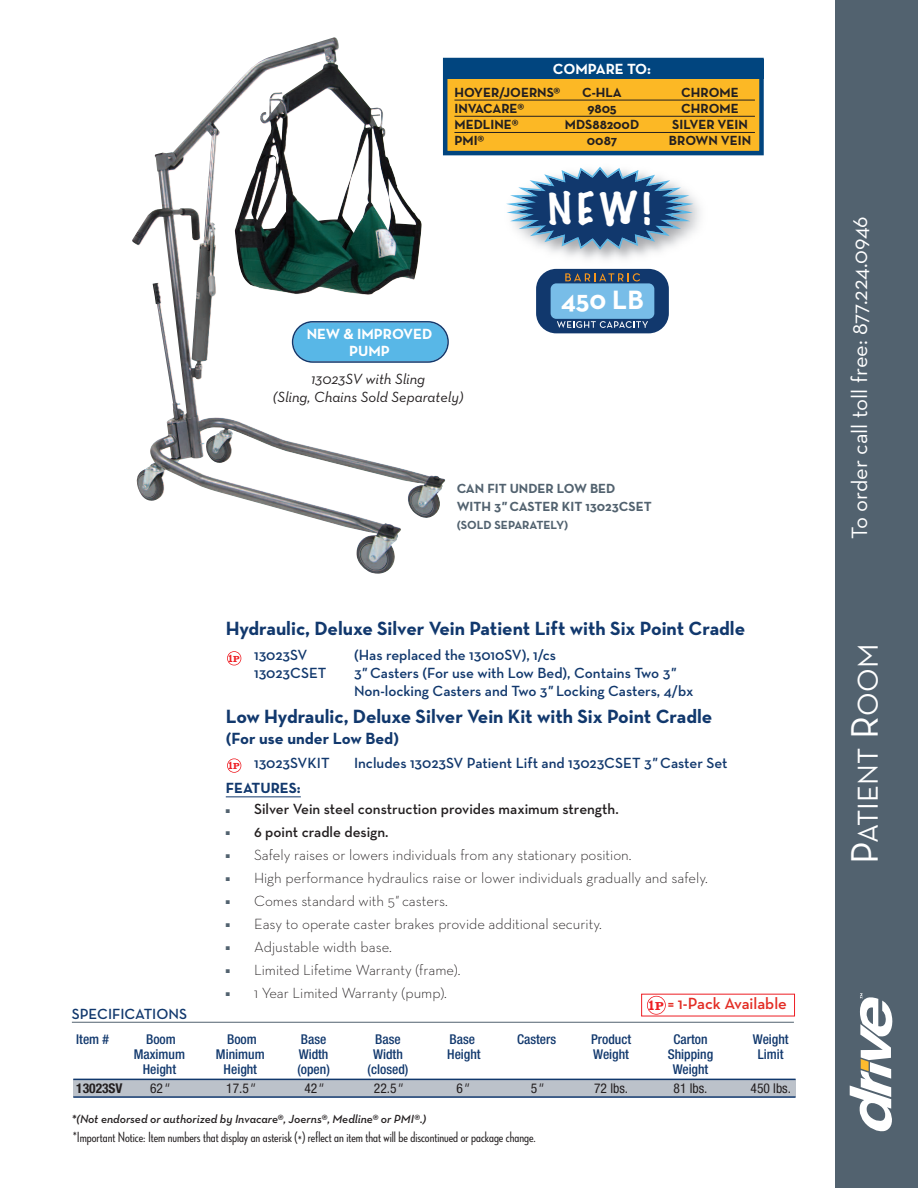
<style>
.page{position:relative;width:918px;height:1188px;background:#fff}
.page>*{position:absolute;margin:0;border:0;box-sizing:border-box;transform-origin:0 0}
.t1{font:100 40.2px "Marker Felt";color:#fff}
.t2{font:29.25px "Neutra Text";color:#fff}
.t3{font:700 27px "Neutra Text";color:#fff}
.t4{font:22.5px "Neutra Text";color:#fff}
.t5{font:700 19.5px "Neutra Text";color:#11386d}
.t6{font:700 16.5px "Neutra Text";color:#11386d}
.t7{font:600 16.5px "Neutra Text";color:#e32d25}
.t8{font:300 15px "Neutra Text";color:#231f20}
.t9{font:600 15px/18px "Neutra Text";color:#11386d}
.t10{font:15px "Neutraface Condensed Medium Alt";color:#231f20}
.t11{font:600 15px "Neutra Text";color:#231f20}
.t12{font:italic 15px/18px "Neutra Text";color:#231f20;text-align:center}
.t13{font:700 15px/16.5px "Neutra Text";color:#fff;text-align:center}
.t14{font:700 15px "Neutra Text";color:#11386d}
.t15{font:500 condensed 13.5px "Helvetica Neue";color:#11386d}
.t16{font:700 13.5px "Neutra Text";color:#231f20}
.t17{font:700 13.5px/18px "Neutra Text";color:#52626f}
.t18{font:condensed 13.5px "Helvetica Neue";color:#231f20}
.t19{font:700 condensed 13.5px "Helvetica Neue";color:#231f20}
.t20{font:italic 600 12px "Neutra Text";color:#231f20}
.t21{font:700 12px "Neutra Text";color:#52626f}
.t22{font:700 11.85px "Clarendon";color:#ee1e24;scale:.77 1}
.s1{font-style:italic}
.s2{color:#52626f}
.s3{font-size:9.15px}
.s4{font-family:"Clarendon";font-weight:700;font-size:15.6px;color:#ee1e24}
.s5{font-family:"Clarendon";font-weight:700;font-size:12px;color:#ee1e24}
.s6{font-size:39px}
</style>
<div class="page">
<div style="left:74px;top:1080px;width:722px;height:17px;background:#bcc2ca"></div>
<hr style="left:73px;top:1079px;width:723px;height:1px;background:#11386d">
<hr style="left:73px;top:1096px;width:723px;height:2px;background:#11386d">
<hr style="left:72px;top:1022px;width:722px;height:1px;background:#52626f">
<hr style="left:226px;top:796px;width:75px;height:1px;background:#11386d">
<img style="left:132px;top:37px;width:290px;height:537px">
<svg style="left:292px;top:321px;width:157px;height:42px;background:#5eb1de"></svg>
<div style="left:443px;top:68px;width:318px;height:83px;background:#fcb825"></div>
<div style="left:443px;top:60px;width:320px;height:19px;background:#01457f"></div>
<div style="left:443px;top:58px;width:321px;height:97px;border:4px solid #01457f"></div>
<hr style="left:454px;top:100px;width:301px;height:1px;background:#231f20">
<hr style="left:454px;top:116px;width:301px;height:1px;background:#231f20">
<hr style="left:454px;top:132px;width:301px;height:1px;background:#231f20">
<div style="left:647px;top:996px;width:19px;height:19px;border:2px solid #ee1e24;border-radius:50%"></div>
<div style="left:836px;top:0;width:82px;height:1188px;background:#52626f"></div>
<svg style="left:850px;top:993px;width:43px;height:138px"></svg>
<svg style="left:506px;top:167px;width:187px;height:83px"></svg>
<div style="left:227px;top:651px;width:14px;height:14px;border:2px solid #ee1e24;border-radius:50%"></div>
<div style="left:227px;top:758px;width:14px;height:15px;border:2px solid #ee1e24;border-radius:50%"></div>
<div style="left:536px;top:269px;width:133px;height:64px;background:#11386d;border-radius:20px"></div>
<div style="left:551px;top:283px;width:103px;height:36px;background:#78bde8;border-radius:6px"></div>
<svg style="left:557px;top:321px;width:91px;height:7px"></svg>
<svg style="left:565px;top:273px;width:75px;height:8px"></svg>
<p class="t13" style="left:553px;top:60px;width:100px">COMPARE TO:</p>
<p class="t16" style="left:454px;top:84px;width:107px">HOYER/JOERNS®</p>
<p class="t16" style="left:582px;top:84px;width:41px">C-HLA</p>
<p class="t16" style="left:681px;top:84px;width:59px">CHROME</p>
<p class="t16" style="left:454px;top:100px;width:71px">INVACARE®</p>
<p class="t16" style="left:587px;top:100px;width:31px">9805</p>
<p class="t16" style="left:681px;top:100px;width:59px">CHROME</p>
<p class="t16" style="left:454px;top:117px;width:66px">MEDLINE®</p>
<p class="t16" style="left:565px;top:117px;width:76px">MDS88200D</p>
<p class="t16" style="left:672px;top:117px;width:77px">SILVER VEIN</p>
<p class="t16" style="left:454px;top:133px;width:31px">PMI®</p>
<p class="t16" style="left:587px;top:133px;width:32px">0087</p>
<p class="t16" style="left:669px;top:133px;width:84px">BROWN VEIN</p>
<h1 class="t1" style="left:548px;top:189px;width:105px">NEW!</h1>
<p class="t13" style="left:307px;top:326px;width:127px">NEW &amp; IMPROVED<br>PUMP</p>
<p class="t12" style="left:273px;top:370px;width:191px">13023SV with Sling<br>(Sling, Chains Sold Separately)</p>
<h3 class="t3" style="left:561px;top:284px;width:84px">450 LB</h3>
<p class="t9" style="left:72px;top:1004px;width:117px">SPECIFICATIONS</p>
<p class="t17" style="left:457px;top:480px;width:197px">CAN FIT UNDER LOW BED<br>WITH 3<span class="s1">"</span> CASTER KIT 13023CSET</p>
<p class="t21" style="left:457px;top:518px;width:113px">(SOLD SEPARATELY)</p>
<h3 class="t5" style="left:226px;top:617px;width:521px">Hydraulic, Deluxe Silver Vein Patient Lift with Six Point Cradle</h3>
<p class="t9" style="left:254px;top:646px;width:55px">13023SV</p>
<p class="t9" style="left:354px;top:646px;width:204px">(Has replaced the 13010SV), 1/cs</p>
<p class="t9" style="left:254px;top:664px;width:74px">13023CSET</p>
<p class="t9" style="left:354px;top:664px;width:341px">3<span class="s1">"</span> Casters (For use with Low Bed), Contains Two 3<span class="s1">"<br></span>Non-locking Casters and Two 3<span class="s1">"</span> Locking Casters, 4/bx</p>
<h3 class="t5" style="left:226px;top:705px;width:488px">Low Hydraulic, Deluxe Silver Vein Kit with Six Point Cradle</h3>
<p class="t6" style="left:226px;top:729px;width:175px">(For use under Low Bed)</p>
<p class="t9" style="left:254px;top:754px;width:77px">13023SVKIT</p>
<p class="t9" style="left:354px;top:754px;width:375px">Includes 13023SV Patient Lift and 13023CSET 3<span class="s1">"</span> Caster Set</p>
<p class="t14" style="left:226px;top:779px;width:77px">FEATURES:</p>
<p class="t11" style="left:226px;top:800px;width:394px"><span class="s2">■</span> Silver Vein steel construction provides maximum strength.</p>
<p class="t11" style="left:226px;top:823px;width:164px"><span class="s2">■</span> 6 point cradle design.</p>
<p class="t8" style="left:226px;top:846px;width:407px"><span class="s2">■</span> Safely raises or lowers individuals from any stationary position.</p>
<p class="t8" style="left:226px;top:869px;width:483px"><span class="s2">■</span> High performance hydraulics raise or lower individuals gradually and safely.</p>
<p class="t8" style="left:226px;top:892px;width:223px"><span class="s2">■</span> Comes standard with 5<span class="s1">"</span> casters.</p>
<p class="t8" style="left:226px;top:915px;width:378px"><span class="s2">■</span> Easy to operate caster brakes provide additional security.</p>
<p class="t8" style="left:226px;top:938px;width:168px"><span class="s2">■</span> Adjustable width base.</p>
<p class="t8" style="left:226px;top:961px;width:236px"><span class="s2">■</span> Limited Lifetime Warranty (frame).</p>
<p class="t8" style="left:226px;top:984px;width:223px"><span class="s2">■</span> 1 Year Limited Warranty (pump).</p>
<p class="t22" style="left:228px;top:654px;width:17px">1<span class="s3">P</span></p>
<p class="t22" style="left:228px;top:761px;width:17px">1<span class="s3">P</span></p>
<p class="t7" style="left:648px;top:994px;width:141px"><span class="s4">1</span><span class="s5">P</span> = 1-Pack Available</p>
<p class="t15" style="left:76px;top:1034px;width:34px">Item #</p>
<p class="t15" style="left:146px;top:1034px;width:31px">Boom</p>
<p class="t15" style="left:227px;top:1034px;width:31px">Boom</p>
<p class="t15" style="left:301px;top:1034px;width:27px">Base</p>
<p class="t15" style="left:375px;top:1034px;width:27px">Base</p>
<p class="t15" style="left:450px;top:1034px;width:27px">Base</p>
<p class="t15" style="left:517px;top:1034px;width:40px">Casters</p>
<p class="t15" style="left:591px;top:1034px;width:41px">Product</p>
<p class="t15" style="left:674px;top:1034px;width:35px">Carton</p>
<p class="t15" style="left:753px;top:1034px;width:37px">Weight</p>
<p class="t15" style="left:134px;top:1049px;width:53px">Maximum</p>
<p class="t15" style="left:216px;top:1049px;width:50px">Minimum</p>
<p class="t15" style="left:299px;top:1049px;width:31px">Width</p>
<p class="t15" style="left:373px;top:1049px;width:31px">Width</p>
<p class="t15" style="left:447px;top:1049px;width:35px">Height</p>
<p class="t15" style="left:593px;top:1049px;width:37px">Weight</p>
<p class="t15" style="left:668px;top:1049px;width:47px">Shipping</p>
<p class="t15" style="left:758px;top:1049px;width:27px">Limit</p>
<p class="t15" style="left:143px;top:1064px;width:35px">Height</p>
<p class="t15" style="left:224px;top:1064px;width:35px">Height</p>
<p class="t15" style="left:297px;top:1064px;width:34px">(open)</p>
<p class="t15" style="left:368px;top:1064px;width:42px">(closed)</p>
<p class="t15" style="left:673px;top:1064px;width:37px">Weight</p>
<p class="t19" style="left:76px;top:1083px;width:48px">13023SV</p>
<p class="t18" style="left:150px;top:1083px;width:20px">62<span class="s1">"</span></p>
<p class="t18" style="left:226px;top:1083px;width:30px">17.5<span class="s1">"</span></p>
<p class="t18" style="left:304px;top:1083px;width:20px">42<span class="s1">"</span></p>
<p class="t18" style="left:374px;top:1083px;width:30px">22.5<span class="s1">"</span></p>
<p class="t18" style="left:456px;top:1083px;width:13px">6<span class="s1">"</span></p>
<p class="t18" style="left:531px;top:1083px;width:13px">5<span class="s1">"</span></p>
<p class="t18" style="left:594px;top:1083px;width:35px">72 lbs.</p>
<p class="t18" style="left:674px;top:1083px;width:35px">81 lbs.</p>
<p class="t18" style="left:751px;top:1083px;width:42px">450 lbs.</p>
<p class="t20" style="left:71px;top:1112px;width:356px">*(Not endorsed or authorized by Invacare®, Joerns®, Medline® or PMI®.)</p>
<p class="t10" style="left:73px;top:1129px;width:465px">*Important Notice: Item numbers that display an asterisk (*) reflect an item that will be discontinued or package change.</p>
<h3 class="t4" style="left:846px;top:539px;width:324px;rotate:-90deg">To order call toll free: 877.224.0946</h3>
<h2 class="t2" style="left:851px;top:864px;width:221px;rotate:-90deg"><span class="s6">P</span>ATIENT <span class="s6">R</span>OOM</h2>
</div>
